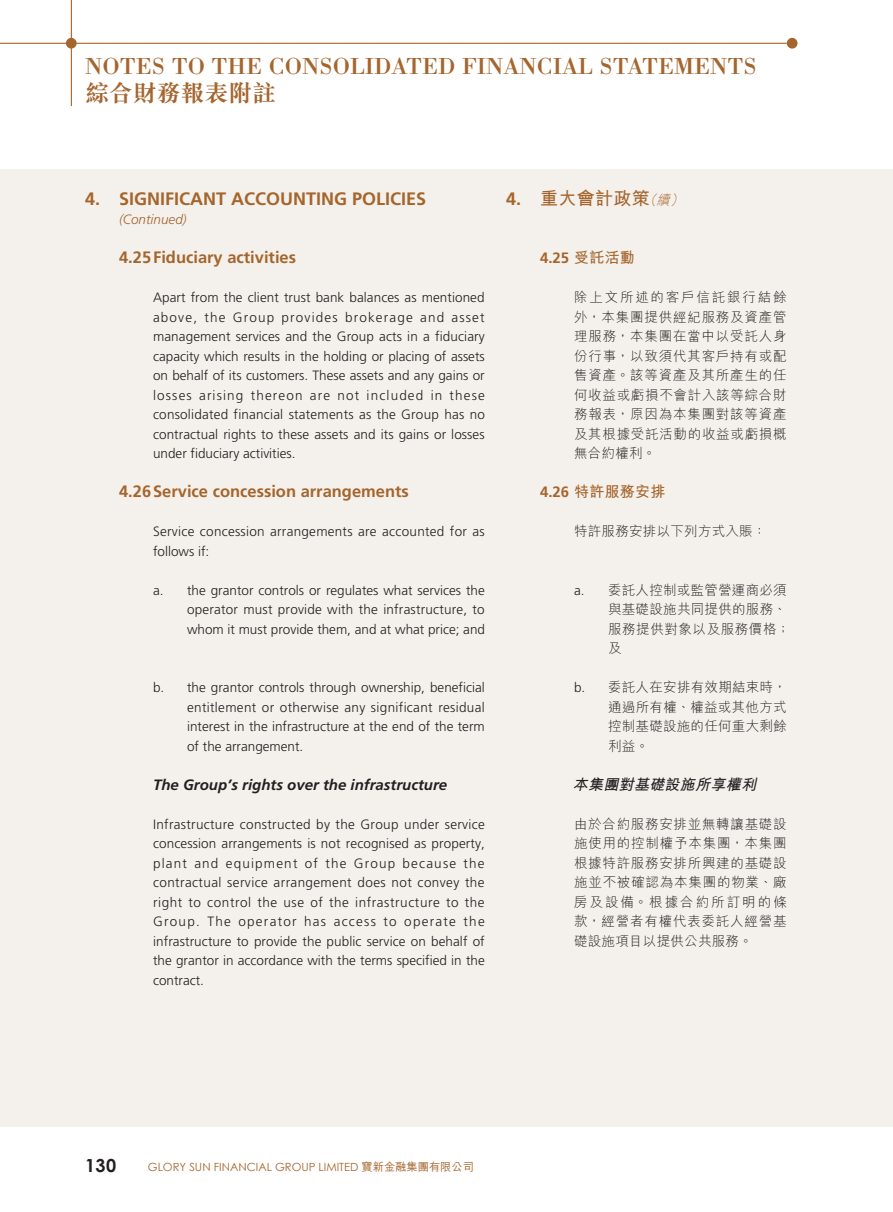
<style>
.page{position:relative;width:893px;height:1212px;background:#fff}
.page>*{position:absolute;margin:0;border:0;box-sizing:border-box;transform-origin:0 0}
.t1{font:24px "Bodoni Std";color:#a5652d}
.t2{font:700 24px "M Sung HK";letter-spacing:-.005em;color:#a5652d}
.t3{font:700 18px "Frutiger LT Std";color:#a5652d}
.t4{font:700 18px "M Hei HK";letter-spacing:.02em;color:#a5652d}
.t5{font:700 18px "Century Gothic";color:#231f20}
.t6{font:700 16.5px "Frutiger LT Std";color:#a5652d}
.t7{font:italic 700 15px "Frutiger LT Std";color:#231f20}
.t8{font:italic 700 15px "M Hei HK";color:#231f20}
.t9{font:700 15px "M Hei HK";letter-spacing:.02em;color:#a5652d}
.t10{font:700 15px "Frutiger LT Std";color:#a5652d}
.t11{font:300 13.5px/19.5px "Frutiger LT Std";color:#231f20;text-align:justify}
.t12{font:300 13.5px/19.5px "M Hei HK";letter-spacing:.025em;color:#231f20;text-align:justify}
.t13{font:300 13.5px/19.5px "Frutiger LT Std";letter-spacing:.02em;color:#231f20}
.t14{font:italic 300 13.5px "Frutiger LT Std";color:#a5652d}
.t15{font:11.25px "Century Gothic";color:#a5652d}
.s1{font-family:"Frutiger LT Std"}
.s2{font-weight:300;font-style:italic;font-size:13.5px}
.s3{font-family:"M Hei HK"}
.s4{font-family:"M Hei HK";font-weight:500}
</style>
<div class="page">
<div style="left:0;top:170px;width:893px;height:957px;background:#f4f1ec"></div>
<div style="left:787px;top:38px;width:10px;height:11px;background:#a5652d;border-radius:50%"></div>
<hr style="left:0;top:43px;width:787px;height:1px;background:#a5652d">
<div style="left:66px;top:38px;width:11px;height:11px;background:#a5652d;border-radius:50%"></div>
<hr style="left:71px;top:0;width:1px;height:106px;background:#a5652d">
<h1 class="t1" style="left:85px;top:52px;width:673px">NOTES TO THE CONSOLIDATED FINANCIAL STATEMENTS</h1>
<h1 class="t2" style="left:85px;top:81px;width:193px">綜合財務報表附註</h1>
<h2 class="t3" style="left:85px;top:188px;width:343px">4. SIGNIFICANT ACCOUNTING POLICIES</h2>
<p class="t14" style="left:119px;top:212px;width:69px">(Continued)</p>
<p class="t6" style="left:119px;top:248px;width:179px">4.25Fiduciary activities</p>
<p class="t11" style="left:153px;top:288px;width:333px">Apart from the client trust bank balances as mentioned above, the Group provides brokerage and asset management services and the Group acts in a fiduciary capacity which results in the holding or placing of assets on behalf of its customers. These assets and any gains or losses arising thereon are not included in these consolidated financial statements as the Group has no contractual rights to these assets and its gains or losses under fiduciary activities.</p>
<p class="t6" style="left:119px;top:482px;width:291px">4.26Service concession arrangements</p>
<p class="t13" style="left:153px;top:522px;width:333px">Service concession arrangements are accounted for as follows if:</p>
<p class="t11" style="left:187px;top:581px;width:299px;text-indent:-34px">a. the grantor controls or regulates what services the operator must provide with the infrastructure, to whom it must provide them, and at what price; and</p>
<p class="t11" style="left:187px;top:678px;width:299px;text-indent:-34px">b. the grantor controls through ownership, beneficial entitlement or otherwise any significant residual interest in the infrastructure at the end of the term of the arrangement.</p>
<p class="t7" style="left:153px;top:776px;width:296px">The Group’s rights over the infrastructure</p>
<p class="t11" style="left:153px;top:815px;width:333px">Infrastructure constructed by the Group under service concession arrangements is not recognised as property, plant and equipment of the Group because the contractual service arrangement does not convey the right to control the use of the infrastructure to the Group. The operator has access to operate the infrastructure to provide the public service on behalf of the grantor in accordance with the terms specified in the contract.</p>
<h2 class="t4" style="left:506px;top:185px;width:182px"><span class="s1">4.</span> 重大會計政策<span class="s2">（續）</span></h2>
<p class="t10" style="left:540px;top:249px;width:96px">4.25 <span class="s3">受託活動</span></p>
<p class="t12" style="left:574px;top:287px;width:214px">除上文所述的客戶信託銀行結餘外，本集團提供經紀服務及資產管理服務，本集團在當中以受託人身份行事，以致須代其客戶持有或配售資產。該等資產及其所產生的任何收益或虧損不會計入該等綜合財務報表，原因為本集團對該等資產及其根據受託活動的收益或虧損概無合約權利。</p>
<p class="t9" style="left:540px;top:481px;width:127px"><span class="s1">4.26</span> 特許服務安排</p>
<p class="t12" style="left:574px;top:521px;width:194px">特許服務安排以下列方式入賬：</p>
<p class="t12" style="left:608px;top:580px;width:183px;text-align:left;text-indent:-34px"><span class="s1">a.</span> 委託人控制或監管營運商必須與基礎設施共同提供的服務、服務提供對象以及服務價格；及</p>
<p class="t12" style="left:608px;top:677px;width:180px;text-indent:-34px"><span class="s1">b.</span> 委託人在安排有效期結束時，通過所有權、權益或其他方式控制基礎設施的任何重大剩餘利益。</p>
<p class="t8" style="left:573px;top:773px;width:189px">本集團對基礎設施所享權利</p>
<p class="t12" style="left:574px;top:814px;width:214px">由於合約服務安排並無轉讓基礎設施使用的控制權予本集團，本集團根據特許服務安排所興建的基礎設施並不被確認為本集團的物業、廠房及設備。根據合約所訂明的條款，經營者有權代表委託人經營基礎設施項目以提供公共服務。</p>
<h2 class="t5" style="left:85px;top:1152px;width:33px">130</h2>
<p class="t15" style="left:148px;top:1159px;width:328px">GLORY SUN FINANCIAL GROUP LIMITED <span class="s4">寶新金融集團有限公司</span></p>
</div>
